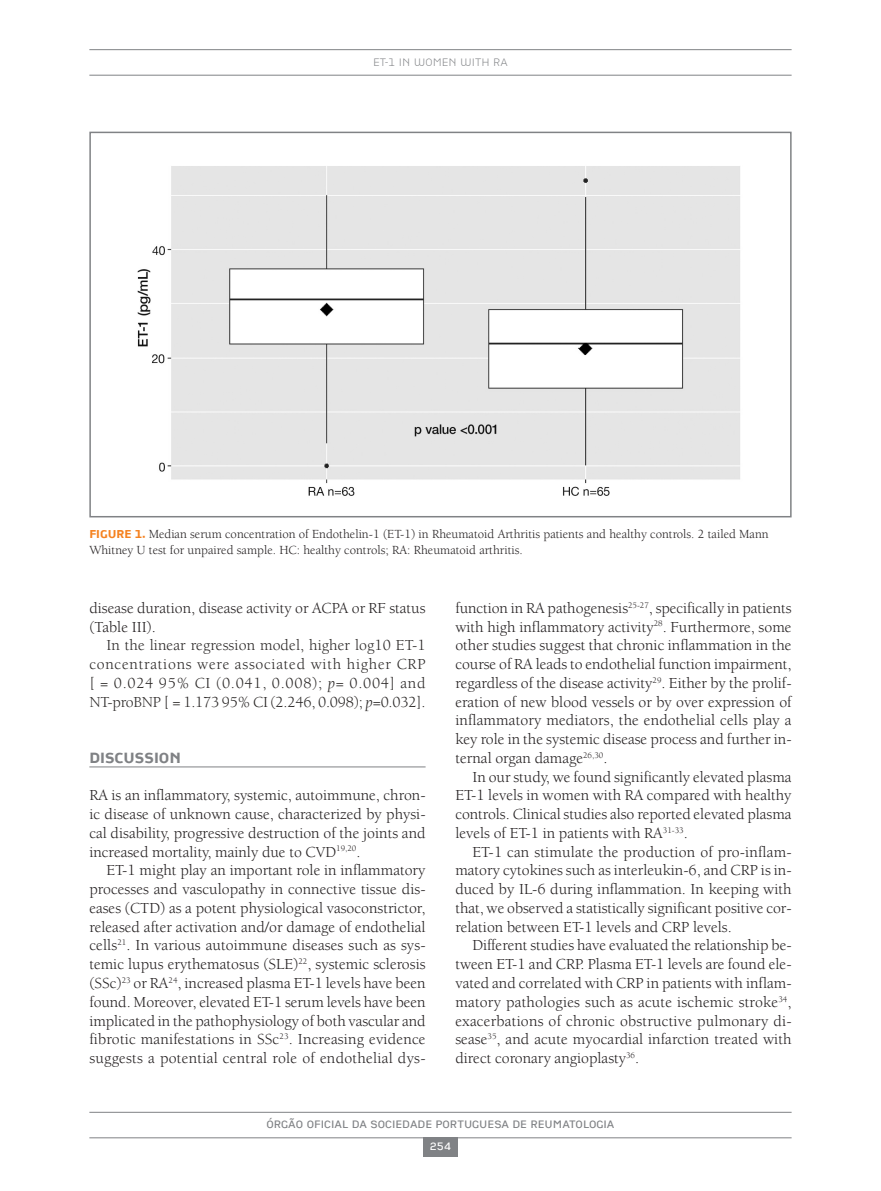
<style>
.page{position:relative;width:881px;height:1191px;background:#fff}
.page>*{position:absolute;margin:0;border:0;box-sizing:border-box;transform-origin:0 0}
.t1{font:16.5px "CP Company TT Bold";color:#808285}
.t2{font:15.75px/18.8px "Berkeley";color:#231f20;text-align:justify}
.t3{font:15.75px/18.8px "Berkeley";letter-spacing:.045em;color:#2a2726;text-align:justify}
.t4{font:12.75px/15.8px "Berkeley";color:#231f20}
.t5{font:12px "CP Company TT Regular";color:#808285}
.t6{font:12px "CP Company TT Light";color:#808285}
.t7{font:12px "CP Company TT Regular";color:#fff}
.s1{font-family:"CP Company TT Bold";color:#f58220}
.s2{font-style:italic}
</style>
<div class="page">
<hr style="left:89px;top:1112px;width:702px;height:1px;background:#808285">
<hr style="left:89px;top:1137px;width:702px;height:1px;background:#808285">
<div style="left:423px;top:1137px;width:34px;height:20px;background:#808285"></div>
<hr style="left:89px;top:49px;width:702px;height:1px;background:#808285">
<hr style="left:89px;top:75px;width:702px;height:1px;background:#808285">
<hr style="left:89px;top:766px;width:336px;height:1px;background:#808285">
<img style="left:137px;top:166px;width:603px;height:330px">
<div style="left:89px;top:132px;width:702px;height:385px;border:2px solid #808285"></div>
<p class="t6" style="left:373px;top:55px;width:136px">ET-1 IN WOMEN WITH RA</p>
<p class="t4" style="left:89px;top:527px;width:680px"><span class="s1">FIGURE 1.</span> Median serum concentration of Endothelin-1 (ET-1) in Rheumatoid Arthritis patients and healthy controls. 2 tailed Mann<br>Whitney U test for unpaired sample. HC: healthy controls; RA: Rheumatoid arthritis.</p>
<p class="t2" style="left:89px;top:600px;width:337px">disease duration, disease activity or ACPA or RF status (Table III).</p>
<p class="t3" style="left:89px;top:637px;width:337px;text-indent:17px">In the linear regression model, higher log10 ET-1 concentrations were associated with higher CRP [ = 0.024 95% CI (0.041, 0.008); <span class="s2">p</span>= 0.004] and NT-proBNP [ = 1.173 95% CI (2.246, 0.098); <span class="s2">p</span>=0.032].</p>
<p class="t1" style="left:89px;top:747px;width:93px">DISCUSSION</p>
<p class="t2" style="left:89px;top:787px;width:337px">RA is an inflammatory, systemic, autoimmune, chron&shy;ic disease of unknown cause, characterized by physi&shy;cal disability, progressive destruction of the joints and increased mortality, mainly due to CVD<sup>19,20</sup>.</p>
<p class="t2" style="left:89px;top:862px;width:337px;text-indent:17px">ET-1 might play an important role in inflammatory processes and vasculopathy in connective tissue dis&shy;eases (CTD) as a potent physiological vasoconstrictor, released after activation and/or damage of endothelial cells<sup>21</sup>. In various autoimmune diseases such as sys&shy;temic lupus erythematosus (SLE)<sup>22</sup>, systemic sclerosis (SSc)<sup>23</sup> or RA<sup>24</sup>, increased plasma ET-1 levels have been found. Moreover, elevated ET-1 serum levels have been implicated in the pathophysiology of both vascular and fibrotic manifestations in SSc<sup>23</sup>. Increasing evidence suggests a potential central role of endothelial dys-</p>
<p class="t2" style="left:455px;top:600px;width:337px">function in RA pathogenesis<sup>25-27</sup>, specifically in patients with high inflammatory activity<sup>28</sup>. Furthermore, some other studies suggest that chronic inflammation in the course of RA leads to endothelial function impairment, regardless of the disease activity<sup>29</sup>. Either by the prolif&shy;eration of new blood vessels or by over expression of inflammatory mediators, the endothelial cells play a key role in the systemic disease process and further in&shy;ternal organ damage<sup>26,30</sup>.</p>
<p class="t2" style="left:455px;top:768px;width:337px;text-indent:17px">In our study, we found significantly elevated plasma ET-1 levels in women with RA compared with healthy controls. Clinical studies also reported elevated plasma levels of ET-1 in patients with RA<sup>31-33</sup>.</p>
<p class="t2" style="left:455px;top:843px;width:337px;text-indent:17px">ET-1 can stimulate the production of pro-inflam&shy;matory cytokines such as interleukin-6, and CRP is in&shy;duced by IL-6 during inflammation. In keeping with that, we observed a statistically significant positive cor&shy;relation between ET-1 levels and CRP levels.</p>
<p class="t2" style="left:455px;top:937px;width:337px;text-indent:17px">Different studies have evaluated the relationship be&shy;tween ET-1 and CRP. Plasma ET-1 levels are found ele&shy;vated and correlated with CRP in patients with inflam&shy;matory pathologies such as acute ischemic stroke<sup>34</sup>, exacerbations of chronic obstructive pulmonary di&shy;sease<sup>35</sup>, and acute myocardial infarction treated with direct coronary angioplasty<sup>36</sup>.</p>
<p class="t5" style="left:266px;top:1117px;width:349px">ÓRGÃO OfICIAL DA SOCIEDADE PORTUGUESA DE REUMATOLOGIA</p>
<p class="t7" style="left:430px;top:1139px;width:23px">254</p>
</div>
